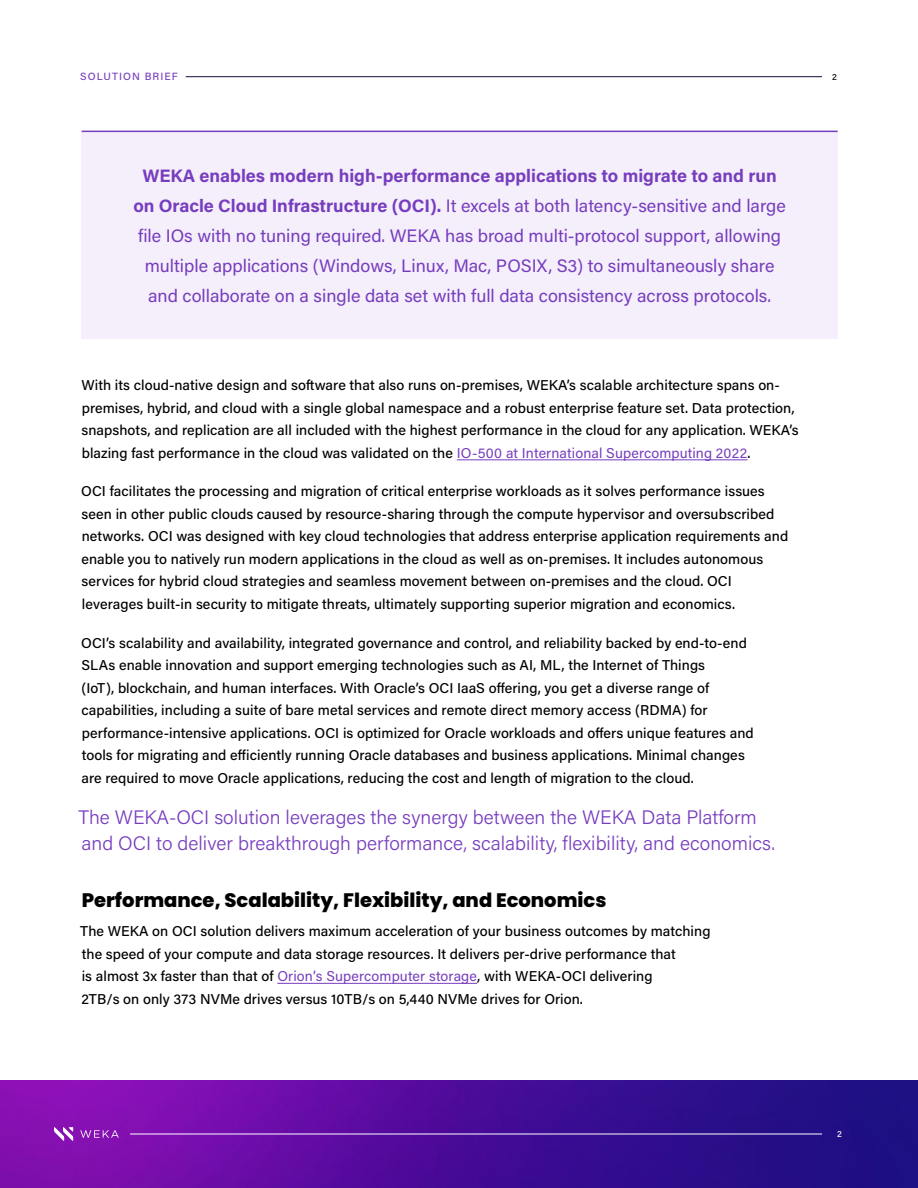
<style>
.page{position:relative;width:918px;height:1188px;background:#fff}
.page>*{position:absolute;margin:0;border:0;box-sizing:border-box;transform-origin:0 0}
.t1{font:300 19.5px/25.5px "Acumin Pro";color:#773dbe}
.t2{font:800 19.5px "Poppins";color:#000}
.t3{font:18px/30px "Acumin Pro";color:#773dbe;text-align:center}
.t4{font:500 14.25px/22.5px "Acumin Pro";letter-spacing:.005em;color:#000}
.t5{font:500 10.5px "Acumin Pro";letter-spacing:.1em;color:#773dbe}
.t6{font:500 9px "Acumin Pro";color:#fff}
.t7{font:500 9px "Acumin Pro";color:#000}
.s1{font-weight:700}
.s2{font-weight:400;color:#773dbe}
</style>
<div class="page">
<img style="left:0;top:1080px;width:918px;height:108px">
<hr style="left:130px;top:1134px;width:692px;height:1px;background:#fff">
<svg style="left:54px;top:1127px;width:19px;height:14px"></svg>
<svg style="left:80px;top:1130px;width:39px;height:8px"></svg>
<hr style="left:186px;top:76px;width:636px;height:1px;background:#180d36">
<hr style="left:457px;top:459px;width:291px;height:1px;background:#773dbe">
<hr style="left:277px;top:983px;width:200px;height:1px;background:#773dbe">
<div style="left:82px;top:132px;width:756px;height:207px;background:#f4effa"></div>
<hr style="left:82px;top:131px;width:756px;height:1px;background:#773dbe">
<p class="t5" style="left:80px;top:69px;width:99px">SOLUTION BRIEF</p>
<p class="t7" style="left:832px;top:70px;width:6px">2</p>
<p class="t3" style="left:133px;top:160px;width:654px"><span class="s1">WEKA enables modern high-performance applications to migrate to and run on Oracle Cloud Infrastructure (OCI).</span> It excels at both latency-sensitive and large file IOs with no tuning required. WEKA has broad multi-protocol support, allowing multiple applications (Windows, Linux, Mac, POSIX, S3) to simultaneously share and collaborate on a single data set with full data consistency across protocols.</p>
<p class="t4" style="left:81px;top:373px;width:719px">With its cloud-native design and software that also runs on-premises, WEKA’s scalable architecture spans on&shy;premises, hybrid, and cloud with a single global namespace and a robust enterprise feature set. Data protection, snapshots, and replication are all included with the highest performance in the cloud for any application. WEKA’s blazing fast performance in the cloud was validated on the <span class="s2">IO-500 at International Supercomputing 2022</span>.</p>
<p class="t4" style="left:81px;top:479px;width:708px">OCI facilitates the processing and migration of critical enterprise workloads as it solves performance issues seen in other public clouds caused by resource-sharing through the compute hypervisor and oversubscribed networks. OCI was designed with key cloud technologies that address enterprise application requirements and enable you to natively run modern applications in the cloud as well as on-premises. It includes autonomous services for hybrid cloud strategies and seamless movement between on-premises and the cloud. OCI leverages built-in security to mitigate threats, ultimately supporting superior migration and economics.</p>
<p class="t4" style="left:81px;top:631px;width:674px">OCI’s scalability and availability, integrated governance and control, and reliability backed by end-to-end SLAs enable innovation and support emerging technologies such as AI, ML, the Internet of Things<br>(IoT), blockchain, and human interfaces. With Oracle’s OCI IaaS offering, you get a diverse range of capabilities, including a suite of bare metal services and remote direct memory access (RDMA) for performance-intensive applications. OCI is optimized for Oracle workloads and offers unique features and tools for migrating and efficiently running Oracle databases and business applications. Minimal changes are required to move Oracle applications, reducing the cost and length of migration to the cloud.</p>
<h1 class="t1" style="left:79px;top:804px;width:698px">The WEKA-OCI solution leverages the synergy between the WEKA Data Platform and OCI to deliver breakthrough performance, scalability, flexibility, and economics.</h1>
<h1 class="t2" style="left:82px;top:889px;width:526px">Performance, Scalability, Flexibility, and Economics</h1>
<p class="t4" style="left:80px;top:919px;width:632px">The WEKA on OCI solution delivers maximum acceleration of your business outcomes by matching the speed of your compute and data storage resources. It delivers per-drive performance that<br>is almost 3x faster than that of <span class="s2">Orion’s Supercomputer storage</span>, with WEKA-OCI delivering<br>2TB/s on only 373 NVMe drives versus 10TB/s on 5,440 NVMe drives for Orion.</p>
<p class="t6" style="left:837px;top:1128px;width:6px">2</p>
</div>
